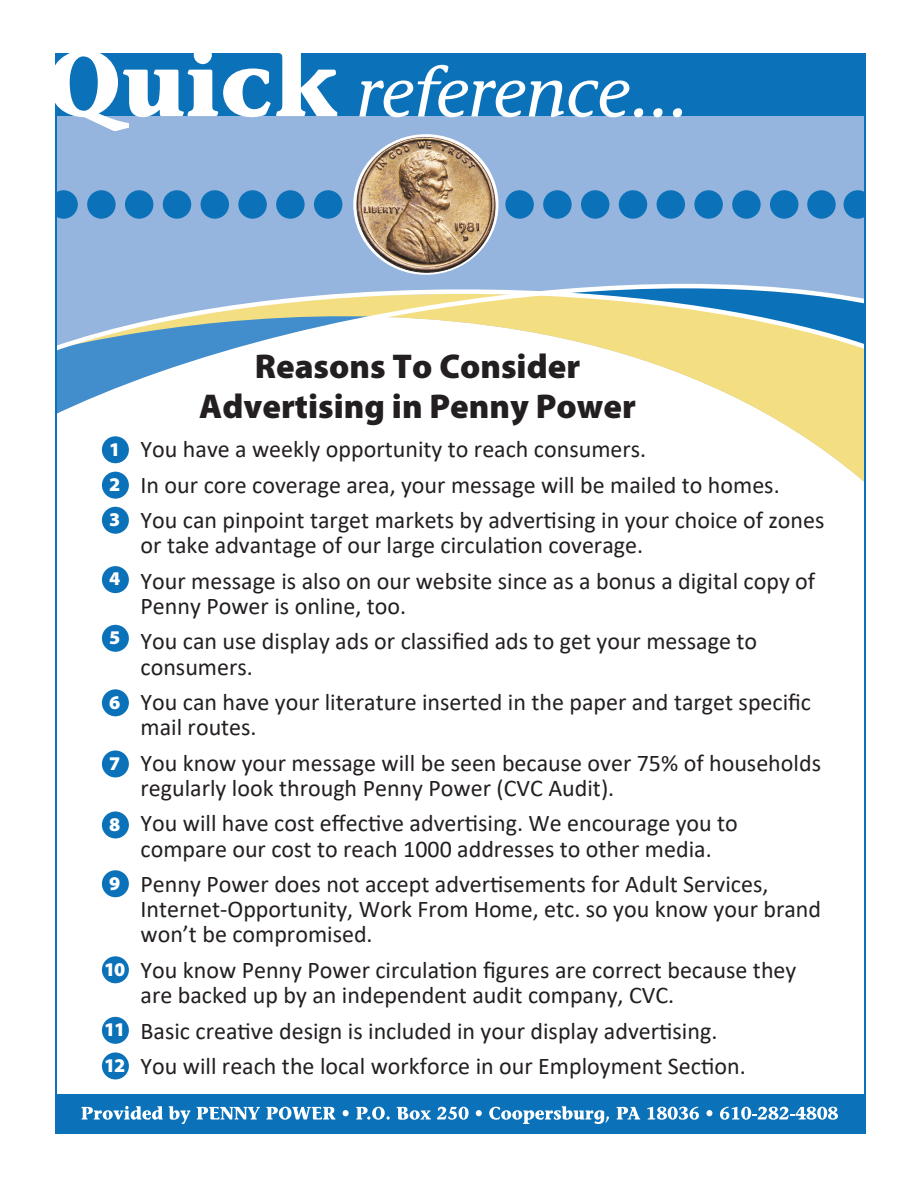
<style>
.page{position:relative;width:918px;height:1188px;background:#fff}
.page>*{position:absolute;margin:0;border:0;box-sizing:border-box;transform-origin:0 0}
.t1{font:900 34.5px "Myriad Pro";color:#231f20}
.t2{font:24px/25.2px "Calibri";color:#231f20}
.t3{font:900 19.5px "Myriad Pro";color:#fff}
</style>
<div class="page">
<div style="left:57px;top:116px;width:807px;height:168px;background:#95b5de"></div>
<svg style="left:57px;top:190px;width:21px;height:29px"></svg>
<svg style="left:844px;top:190px;width:20px;height:29px"></svg>
<div style="left:56px;top:53px;width:810px;height:63px;background:#0b72ba"></div>
<div style="left:56px;top:1094px;width:810px;height:39px;background:#0b72ba"></div>
<svg style="left:57px;top:284px;width:807px;height:297px"></svg>
<svg style="left:55px;top:53px;width:282px;height:79px"></svg>
<svg style="left:359px;top:65px;width:323px;height:52px"></svg>
<div style="left:87px;top:190px;width:29px;height:29px;background:#0b72ba;border-radius:50%"></div>
<div style="left:125px;top:190px;width:28px;height:29px;background:#0b72ba;border-radius:50%"></div>
<div style="left:163px;top:190px;width:28px;height:29px;background:#0b72ba;border-radius:50%"></div>
<div style="left:201px;top:190px;width:28px;height:29px;background:#0b72ba;border-radius:50%"></div>
<div style="left:238px;top:190px;width:29px;height:29px;background:#0b72ba;border-radius:50%"></div>
<div style="left:276px;top:190px;width:29px;height:29px;background:#0b72ba;border-radius:50%"></div>
<div style="left:314px;top:190px;width:28px;height:29px;background:#0b72ba;border-radius:50%"></div>
<div style="left:505px;top:190px;width:29px;height:29px;background:#0b72ba;border-radius:50%"></div>
<div style="left:543px;top:190px;width:29px;height:29px;background:#0b72ba;border-radius:50%"></div>
<div style="left:581px;top:190px;width:28px;height:29px;background:#0b72ba;border-radius:50%"></div>
<div style="left:619px;top:190px;width:28px;height:29px;background:#0b72ba;border-radius:50%"></div>
<div style="left:657px;top:190px;width:28px;height:29px;background:#0b72ba;border-radius:50%"></div>
<div style="left:694px;top:190px;width:29px;height:29px;background:#0b72ba;border-radius:50%"></div>
<div style="left:732px;top:190px;width:29px;height:29px;background:#0b72ba;border-radius:50%"></div>
<div style="left:770px;top:190px;width:28px;height:29px;background:#0b72ba;border-radius:50%"></div>
<div style="left:807px;top:190px;width:29px;height:29px;background:#0b72ba;border-radius:50%"></div>
<hr style="left:56px;top:114px;width:1px;height:1017px;background:#0b72ba">
<hr style="left:864px;top:114px;width:2px;height:1017px;background:#0b72ba">
<svg style="left:81px;top:1106px;width:82px;height:14px"></svg>
<svg style="left:169px;top:1106px;width:22px;height:18px"></svg>
<svg style="left:197px;top:1107px;width:63px;height:13px"></svg>
<svg style="left:266px;top:1107px;width:69px;height:13px"></svg>
<svg style="left:343px;top:1110px;width:6px;height:6px"></svg>
<svg style="left:356px;top:1107px;width:34px;height:13px"></svg>
<svg style="left:397px;top:1107px;width:34px;height:13px"></svg>
<svg style="left:437px;top:1107px;width:32px;height:13px"></svg>
<svg style="left:476px;top:1110px;width:6px;height:6px"></svg>
<svg style="left:489px;top:1106px;width:120px;height:18px"></svg>
<svg style="left:616px;top:1107px;width:24px;height:13px"></svg>
<svg style="left:647px;top:1107px;width:52px;height:13px"></svg>
<svg style="left:706px;top:1110px;width:6px;height:6px"></svg>
<svg style="left:720px;top:1107px;width:118px;height:13px"></svg>
<img style="left:355px;top:135px;width:142px;height:139px">
<div style="left:102px;top:436px;width:27px;height:27px;background:#0b72ba;border-radius:50%"></div>
<div style="left:102px;top:472px;width:27px;height:27px;background:#0b72ba;border-radius:50%"></div>
<div style="left:102px;top:507px;width:27px;height:27px;background:#0b72ba;border-radius:50%"></div>
<div style="left:102px;top:566px;width:27px;height:27px;background:#0b72ba;border-radius:50%"></div>
<div style="left:102px;top:625px;width:27px;height:27px;background:#0b72ba;border-radius:50%"></div>
<div style="left:102px;top:689px;width:27px;height:27px;background:#0b72ba;border-radius:50%"></div>
<div style="left:102px;top:750px;width:27px;height:27px;background:#0b72ba;border-radius:50%"></div>
<div style="left:102px;top:811px;width:27px;height:27px;background:#0b72ba;border-radius:50%"></div>
<div style="left:102px;top:870px;width:27px;height:27px;background:#0b72ba;border-radius:50%"></div>
<div style="left:102px;top:956px;width:27px;height:27px;background:#0b72ba;border-radius:50%"></div>
<div style="left:102px;top:1017px;width:27px;height:27px;background:#0b72ba;border-radius:50%"></div>
<div style="left:102px;top:1052px;width:27px;height:27px;background:#0b72ba;border-radius:50%"></div>
<p class="t3" style="left:109px;top:436px;width:13px">1</p>
<p class="t3" style="left:109px;top:471px;width:13px">2</p>
<p class="t3" style="left:109px;top:507px;width:13px">3</p>
<p class="t3" style="left:109px;top:566px;width:13px">4</p>
<p class="t3" style="left:109px;top:625px;width:13px">5</p>
<p class="t3" style="left:109px;top:689px;width:13px">6</p>
<p class="t3" style="left:109px;top:750px;width:13px">7</p>
<p class="t3" style="left:109px;top:811px;width:13px">8</p>
<p class="t3" style="left:109px;top:870px;width:13px">9</p>
<p class="t3" style="left:104px;top:956px;width:23px">10</p>
<p class="t3" style="left:104px;top:1017px;width:23px">11</p>
<p class="t3" style="left:104px;top:1052px;width:23px">12</p>
<p class="t1" style="left:255px;top:343px;width:327px">Reasons To Consider</p>
<p class="t1" style="left:199px;top:383px;width:438px">Advertising in Penny Power</p>
<p class="t2" style="left:141px;top:436px;width:507px">You have a weekly opportunity to reach consumers.</p>
<p class="t2" style="left:141px;top:471px;width:641px">In our core coverage area, your message will be mailed to homes.</p>
<p class="t2" style="left:141px;top:507px;width:686px">You can pinpoint target markets by advertising in your choice of zones or take advantage of our large circulation coverage.</p>
<p class="t2" style="left:141px;top:568px;width:676px">Your message is also on our website since as a bonus a digital copy of<br>Penny Power is online, too.</p>
<p class="t2" style="left:141px;top:628px;width:618px">You can use display ads or classified ads to get your message to consumers.</p>
<p class="t2" style="left:141px;top:689px;width:672px">You can have your literature inserted in the paper and target specific mail routes.</p>
<p class="t2" style="left:141px;top:750px;width:682px">You know your message will be seen because over 75% of households regularly look through Penny Power (CVC Audit).</p>
<p class="t2" style="left:141px;top:810px;width:599px">You will have cost effective advertising. We encourage you to compare our cost to reach 1000 addresses to other media.</p>
<p class="t2" style="left:141px;top:871px;width:682px">Penny Power does not accept advertisements for Adult Services,<br>Internet-Opportunity, Work From Home, etc. so you know your brand won’t be compromised.</p>
<p class="t2" style="left:141px;top:957px;width:657px">You know Penny Power circulation figures are correct because they are backed up by an independent audit company, CVC.</p>
<p class="t2" style="left:141px;top:1017px;width:578px">Basic creative design is included in your display advertising.</p>
<p class="t2" style="left:141px;top:1053px;width:607px">You will reach the local workforce in our Employment Section.</p>
</div>
